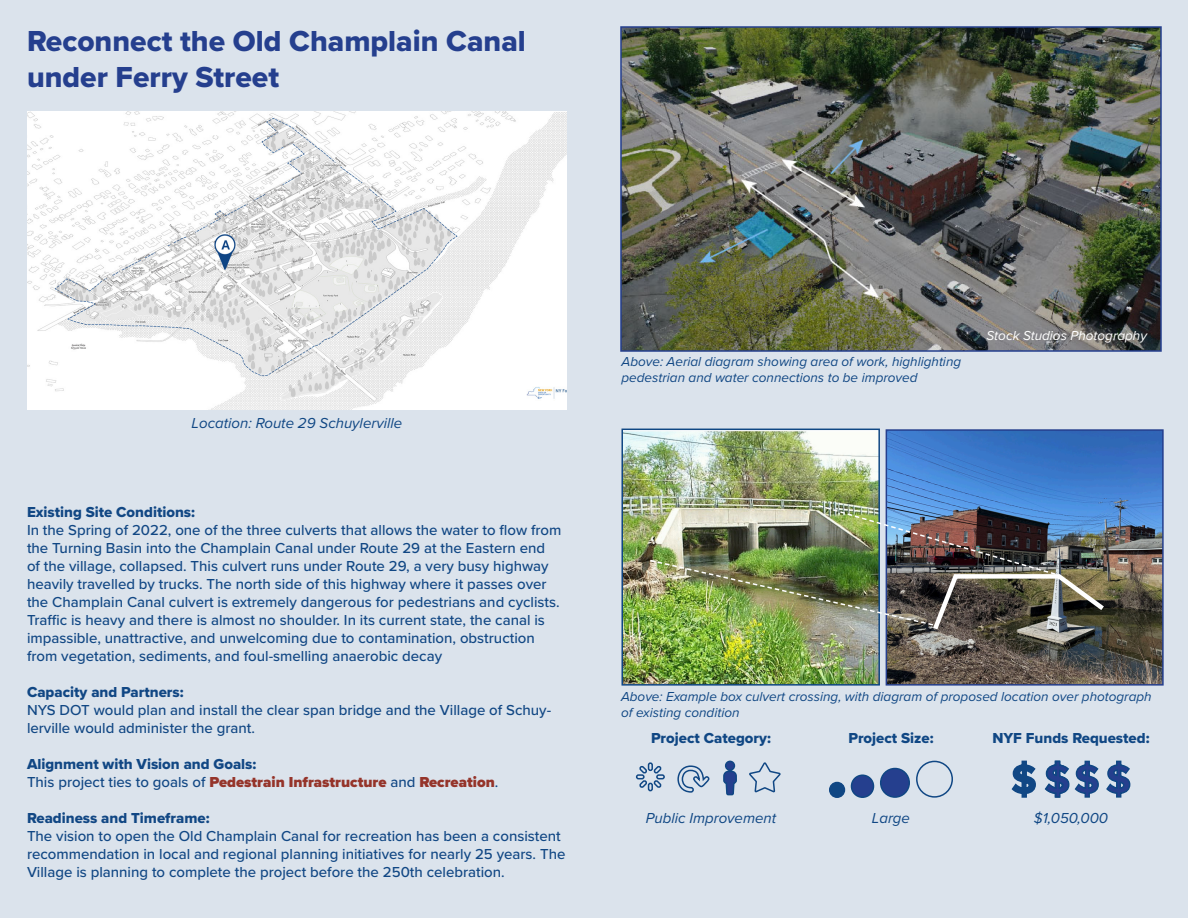
<style>
.page{position:relative;width:1188px;height:918px;background:#dbe3ec}
.page>*{position:absolute;margin:0;border:0;box-sizing:border-box;transform-origin:0 0}
.t1{font:30px/36px "Proxima Nova Extrabld";color:#253f8e}
.t2{font:500 15px/18px "Proxima Nova";color:#114784}
.t3{font:15px "Proxima Nova Extrabld";color:#114784}
.t4{font:900 15px "Proxima Nova";color:#95342a}
.t5{font:italic 15px "Proxima Nova";color:#104784}
.t6{font:15px "Proxima Nova Extrabld";color:#104784}
.t7{font:italic 13.5px/16.2px "Proxima Nova";color:#104784}
.t8{font:italic 13.5px/16.2px "Proxima Nova";color:#114784}
.t9{font:italic 13.5px "Proxima Nova";color:#fff}
.s1{font-weight:500;color:#114784}
</style>
<div class="page">
<svg style="left:1011px;top:760px;width:25px;height:38px"></svg>
<div style="left:830px;top:783px;width:14px;height:14px;background:#104784;border-radius:50%"></div>
<div style="left:829px;top:782px;width:16px;height:16px;border:2px solid #104784;border-radius:50%"></div>
<div style="left:916px;top:761px;width:37px;height:37px;border:2px solid #104784;border-radius:50%"></div>
<img style="left:27px;top:111px;width:540px;height:298px">
<svg style="left:635px;top:762px;width:30px;height:30px"></svg>
<svg style="left:749px;top:762px;width:32px;height:31px"></svg>
<svg style="left:677px;top:765px;width:33px;height:28px"></svg>
<svg style="left:723px;top:760px;width:14px;height:36px"></svg>
<div style="left:852px;top:775px;width:22px;height:22px;background:#253f8e;border-radius:50%"></div>
<div style="left:851px;top:774px;width:23px;height:24px;border:2px solid #104784;border-radius:50%"></div>
<div style="left:881px;top:769px;width:28px;height:28px;background:#253f8e;border-radius:50%"></div>
<div style="left:880px;top:768px;width:30px;height:30px;border:2px solid #104784;border-radius:50%"></div>
<img style="left:624px;top:432px;width:253px;height:251px">
<div style="left:621px;top:429px;width:259px;height:257px;border:2px solid #104784"></div>
<img style="left:623px;top:29px;width:536px;height:320px">
<div style="left:620px;top:26px;width:542px;height:326px;border:2px solid #253f8e"></div>
<img style="left:889px;top:432px;width:272px;height:251px">
<div style="left:886px;top:429px;width:278px;height:257px;border:2px solid #253f8e"></div>
<img style="left:649px;top:504px;width:460px;height:130px">
<svg style="left:1044px;top:760px;width:87px;height:38px"></svg>
<p class="t1" style="left:27px;top:22px;width:500px">Reconnect the Old Champlain Canal under Ferry Street</p>
<p class="t5" style="left:192px;top:411px;width:212px">Location: Route 29 Schuylerville</p>
<p class="t3" style="left:27px;top:501px;width:170px">Existing Site Conditions:</p>
<p class="t2" style="left:27px;top:521px;width:536px">In the Spring of 2022, one of the three culverts that allows the water to flow from the Turning Basin into the Champlain Canal under Route 29 at the Eastern end of the village, collapsed. This culvert runs under Route 29, a very busy highway heavily travelled by trucks. The north side of this highway where it passes over the Champlain Canal culvert is extremely dangerous for pedestrians and cyclists.<br>Traffic is heavy and there is almost no shoulder. In its current state, the canal is impassible, unattractive, and unwelcoming due to contamination, obstruction from vegetation, sediments, and foul-smelling anaerobic decay</p>
<p class="t3" style="left:27px;top:681px;width:158px">Capacity and Partners:</p>
<p class="t2" style="left:27px;top:701px;width:526px">NYS DOT would plan and install the clear span bridge and the Village of Schuy&shy;lerville would administer the grant.</p>
<p class="t3" style="left:27px;top:753px;width:231px">Alignment with Vision and Goals:</p>
<p class="t4" style="left:27px;top:771px;width:473px"><span class="s1">This project ties to goals of</span> Pedestrain Infrastructure <span class="s1">and</span> Recreation<span class="s1">.</span></p>
<p class="t3" style="left:27px;top:807px;width:184px">Readiness and Timeframe:</p>
<p class="t2" style="left:27px;top:827px;width:540px">The vision to open the Old Champlain Canal for recreation has been a consistent recommendation in local and regional planning initiatives for nearly 25 years. The<br>Village is planning to complete the project before the 250th celebration.</p>
<p class="t8" style="left:621px;top:353px;width:341px">Above: Aerial diagram showing area of work, highlighting pedestrian and water connections to be improved</p>
<p class="t9" style="left:987px;top:325px;width:162px">Stock Studios Photography</p>
<p class="t7" style="left:621px;top:688px;width:532px">Above: Example box culvert crossing, with diagram of proposed location over photograph of existing condition</p>
<p class="t6" style="left:651px;top:727px;width:121px">Project Category:</p>
<p class="t6" style="left:848px;top:727px;width:87px">Project Size:</p>
<p class="t6" style="left:992px;top:727px;width:159px">NYF Funds Requested:</p>
<p class="t5" style="left:646px;top:807px;width:132px">Public Improvement</p>
<p class="t5" style="left:872px;top:807px;width:40px">Large</p>
<p class="t5" style="left:1034px;top:807px;width:76px">$1,050,000</p>
</div>
